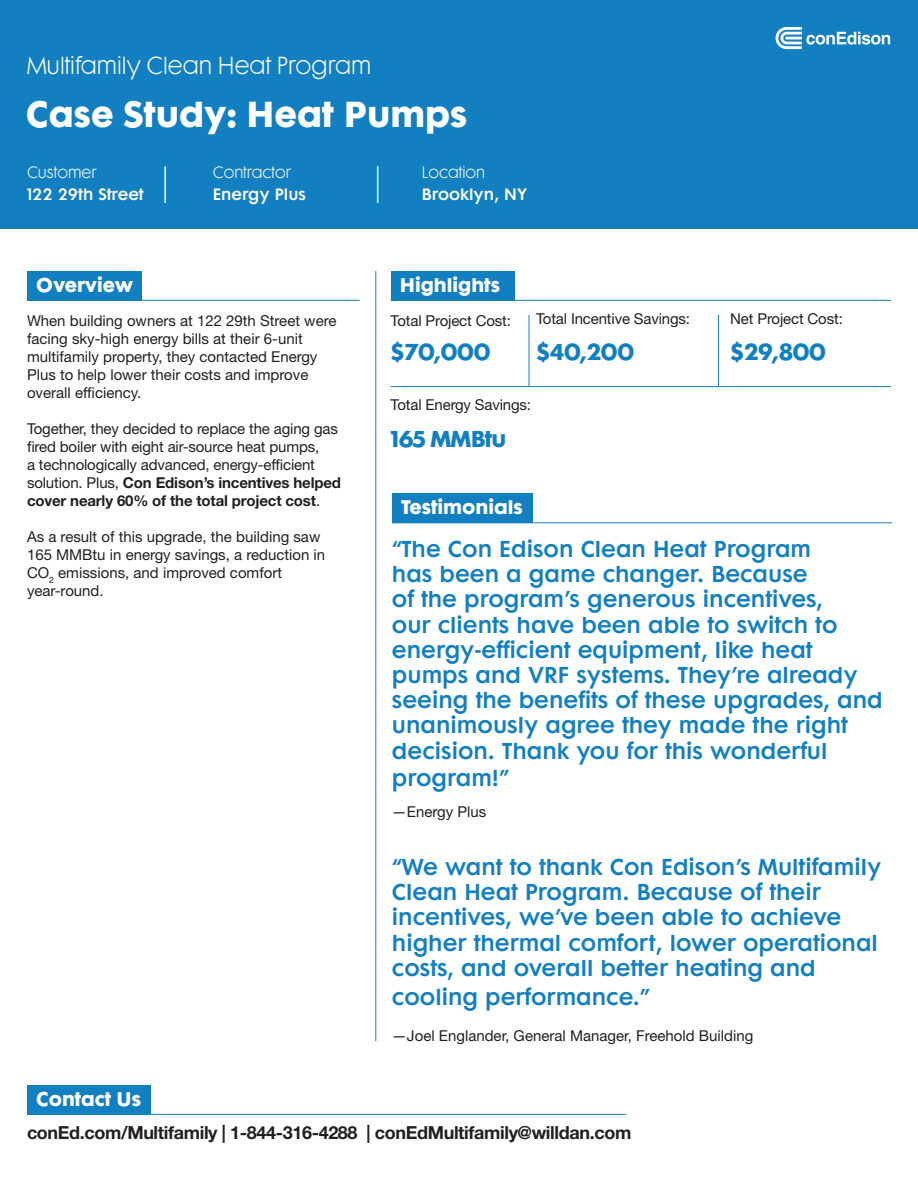
<style>
.page{position:relative;width:918px;height:1188px;background:#fff}
.page>*{position:absolute;margin:0;border:0;box-sizing:border-box;transform-origin:0 0}
.t1{font:700 33px "Futura Maxi Std";color:#fff}
.t2{font:300 22.5px "Futura Maxi Std";color:#fff}
.t3{font:600 21px/25.3px "Futura Maxi Std";color:#127fc1}
.t4{font:700 21px "Futura Maxi Std";letter-spacing:-.01em;color:#127fc1}
.t5{font:700 21px "Futura Maxi Std";letter-spacing:-.04em;color:#127fc1}
.t6{font:700 18px "Helvetica Neue LT Std";letter-spacing:-.02em;color:#231f20}
.t7{font:700 18px "Futura Maxi Std";color:#fff}
.t8{font:15px/18px "Helvetica Neue LT Std";color:#231f20}
.t9{font:600 15px "Futura Maxi Std";color:#fff}
.t10{font:300 15px "Futura Maxi Std";color:#fff}
.s1{font-weight:700}
</style>
<div class="page">
<div style="left:0;top:0;width:918px;height:229px;background:#127fc1"></div>
<hr style="left:375px;top:271px;width:1px;height:770px;background:#127fc1">
<div style="left:391px;top:271px;width:124px;height:29px;background:#127fc1"></div>
<div style="left:27px;top:271px;width:115px;height:29px;background:#127fc1"></div>
<div style="left:27px;top:1085px;width:124px;height:30px;background:#127fc1"></div>
<hr style="left:27px;top:300px;width:333px;height:1px;background:#127fc1">
<hr style="left:27px;top:1114px;width:599px;height:1px;background:#127fc1">
<hr style="left:391px;top:300px;width:500px;height:1px;background:#127fc1">
<hr style="left:391px;top:386px;width:500px;height:1px;background:#127fc1">
<hr style="left:529px;top:315px;width:1px;height:72px;background:#127fc1">
<hr style="left:718px;top:315px;width:1px;height:72px;background:#127fc1">
<div style="left:392px;top:494px;width:140px;height:29px;background:#127fc1"></div>
<hr style="left:392px;top:523px;width:500px;height:1px;background:#127fc1">
<svg style="left:776px;top:27px;width:114px;height:22px"></svg>
<hr style="left:164px;top:166px;width:2px;height:37px;background:#fff">
<hr style="left:377px;top:166px;width:1px;height:37px;background:#fff">
<h2 class="t2" style="left:27px;top:52px;width:346px">Multifamily Clean Heat Program</h2>
<h1 class="t1" style="left:26px;top:91px;width:443px">Case Study: Heat Pumps</h1>
<p class="t10" style="left:27px;top:163px;width:71px">Customer</p>
<p class="t10" style="left:213px;top:163px;width:80px">Contractor</p>
<p class="t10" style="left:422px;top:163px;width:65px">Location</p>
<p class="t9" style="left:27px;top:184px;width:118px">122 29th Street</p>
<p class="t9" style="left:213px;top:184px;width:95px">Energy Plus</p>
<p class="t9" style="left:422px;top:184px;width:107px">Brooklyn, NY</p>
<p class="t7" style="left:36px;top:272px;width:99px">Overview</p>
<p class="t7" style="left:400px;top:272px;width:102px">Highlights</p>
<p class="t8" style="left:27px;top:311px;width:311px">When building owners at 122 29th Street were facing sky-high energy bills at their 6-unit multifamily property, they contacted Energy Plus to help lower their costs and improve overall efficiency.</p>
<p class="t8" style="left:27px;top:419px;width:316px">Together, they decided to replace the aging gas fired boiler with eight air-source heat pumps,<br>a technologically advanced, energy-efficient solution. Plus, <span class="s1">Con Edison’s incentives helped cover nearly 60% of the total project cost</span>.</p>
<p class="t8" style="left:27px;top:527px;width:300px">As a result of this upgrade, the building saw 165 MMBtu in energy savings, a reduction in CO<sub>2</sub> emissions, and improved comfort year-round.</p>
<p class="t7" style="left:36px;top:1086px;width:106px">Contact Us</p>
<p class="t8" style="left:391px;top:311px;width:122px">Total Project Cost:</p>
<h3 class="t4" style="left:391px;top:336px;width:101px">$70,000</h3>
<p class="t8" style="left:536px;top:309px;width:156px">Total Incentive Savings:</p>
<h3 class="t4" style="left:536px;top:336px;width:99px">$40,200</h3>
<p class="t8" style="left:391px;top:396px;width:142px">Total Energy Savings:</p>
<h3 class="t5" style="left:391px;top:424px;width:117px">165 MMBtu</h3>
<p class="t7" style="left:401px;top:494px;width:123px">Testimonials</p>
<p class="t8" style="left:730px;top:309px;width:114px">Net Project Cost:</p>
<h3 class="t4" style="left:730px;top:336px;width:97px">$29,800</h3>
<p class="t3" style="left:392px;top:536px;width:492px">“The Con Edison Clean Heat Program<br>has been a game changer. Because<br>of the program’s generous incentives,<br>our clients have been able to switch to energy-efficient equipment, like heat pumps and VRF systems. They’re already seeing the benefits of these upgrades, and unanimously agree they made the right decision. Thank you for this wonderful program!”</p>
<p class="t8" style="left:392px;top:803px;width:96px">—Energy Plus</p>
<h3 class="t3" style="left:392px;top:854px;width:491px">“We want to thank Con Edison’s Multifamily Clean Heat Program. Because of their incentives, we’ve been able to achieve higher thermal comfort, lower operational costs, and overall better heating and</h3>
<h3 class="t3" style="left:392px;top:984px;width:259px">cooling performance.”</h3>
<p class="t8" style="left:392px;top:1026px;width:363px">—Joel Englander, General Manager, Freehold Building</p>
<p class="t6" style="left:27px;top:1122px;width:606px">conEd.com/Multifamily | 1-844-316-4288 | conEdMultifamily@willdan.com</p>
</div>
